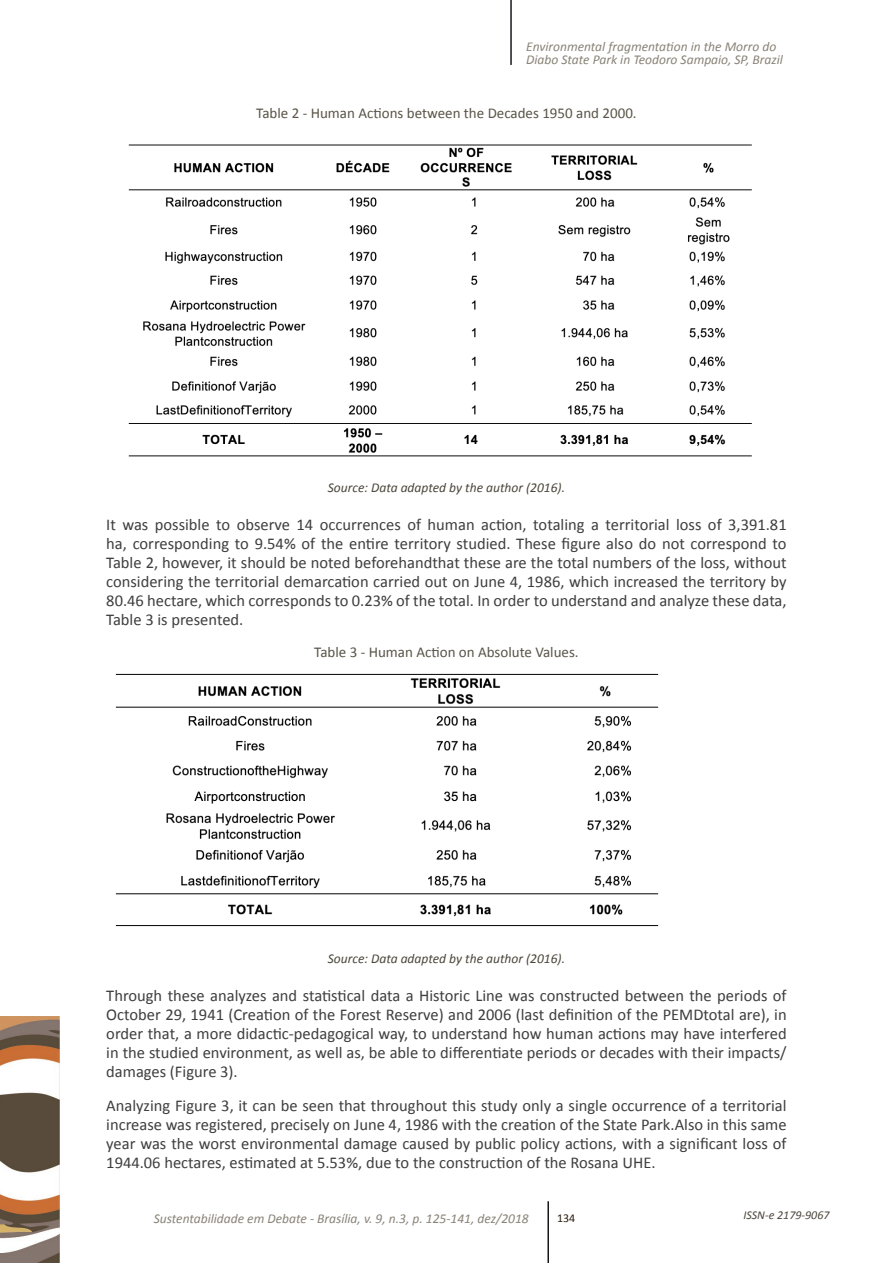
<style>
.page{position:relative;width:893px;height:1263px;background:#fff}
.page>*{position:absolute;margin:0;border:0;box-sizing:border-box;transform-origin:0 0}
.t1{font:16.5px/18.9px "Calibri";color:#3e3e40;text-align:justify}
.t2{font:15px "Calibri";color:#595447}
.t3{font:italic 13.5px/13.5px "Calibri";color:#898277}
.t4{font:italic 13.5px "Calibri";color:#4a463a}
.t5{font:italic 12px "Calibri";color:#4a463a}
.t6{font:12px "Calibri";color:#291d0e}
</style>
<div class="page">
<hr style="left:510px;top:0;width:2px;height:65px;background:#1a171c">
<img style="left:0;top:1016px;width:60px;height:247px">
<hr style="left:547px;top:1201px;width:2px;height:62px;background:#1a171c">
<img style="left:128px;top:144px;width:624px;height:313px">
<img style="left:115px;top:673px;width:544px;height:254px">
<p class="t3" style="left:526px;top:39px;width:258px">Environmental fragmentation in the Morro do<br>Diabo State Park in Teodoro Sampaio, SP, Brazil</p>
<p class="t2" style="left:256px;top:103px;width:382px">Table 2 - Human Actions between the Decades 1950 and 2000.</p>
<p class="t4" style="left:328px;top:478px;width:239px">Source: Data adapted by the author (2016).</p>
<p class="t1" style="left:106px;top:515px;width:682px">It was possible to observe 14 occurrences of human action, totaling a territorial loss of 3,391.81 ha, corresponding to 9.54% of the entire territory studied. These figure also do not correspond to Table 2, however, it should be noted beforehandthat these are the total numbers of the loss, without considering the territorial demarcation carried out on June 4, 1986, which increased the territory by 80.46 hectare, which corresponds to 0.23% of the total. In order to understand and analyze these data, Table 3 is presented.</p>
<p class="t2" style="left:314px;top:642px;width:266px">Table 3 - Human Action on Absolute Values.</p>
<p class="t4" style="left:328px;top:949px;width:239px">Source: Data adapted by the author (2016).</p>
<p class="t1" style="left:106px;top:986px;width:682px">Through these analyzes and statistical data a Historic Line was constructed between the periods of October 29, 1941 (Creation of the Forest Reserve) and 2006 (last definition of the PEMDtotal are), in order that, a more didactic-pedagogical way, to understand how human actions may have interfered in the studied environment, as well as, be able to differentiate periods or decades with their impacts/ damages (Figure 3).</p>
<p class="t1" style="left:106px;top:1096px;width:682px">Analyzing Figure 3, it can be seen that throughout this study only a single occurrence of a territorial increase was registered, precisely on June 4, 1986 with the creation of the State Park.Also in this same year was the worst environmental damage caused by public policy actions, with a significant loss of 1944.06 hectares, estimated at 5.53%, due to the construction of the Rosana UHE.</p>
<p class="t3" style="left:154px;top:1212px;width:376px">Sustentabilidade em Debate - Brasília, v. 9, n.3, p. 125-141, dez/2018</p>
<p class="t5" style="left:743px;top:1207px;width:88px">ISSN-e 2179-9067</p>
<p class="t6" style="left:557px;top:1210px;width:20px">134</p>
</div>
